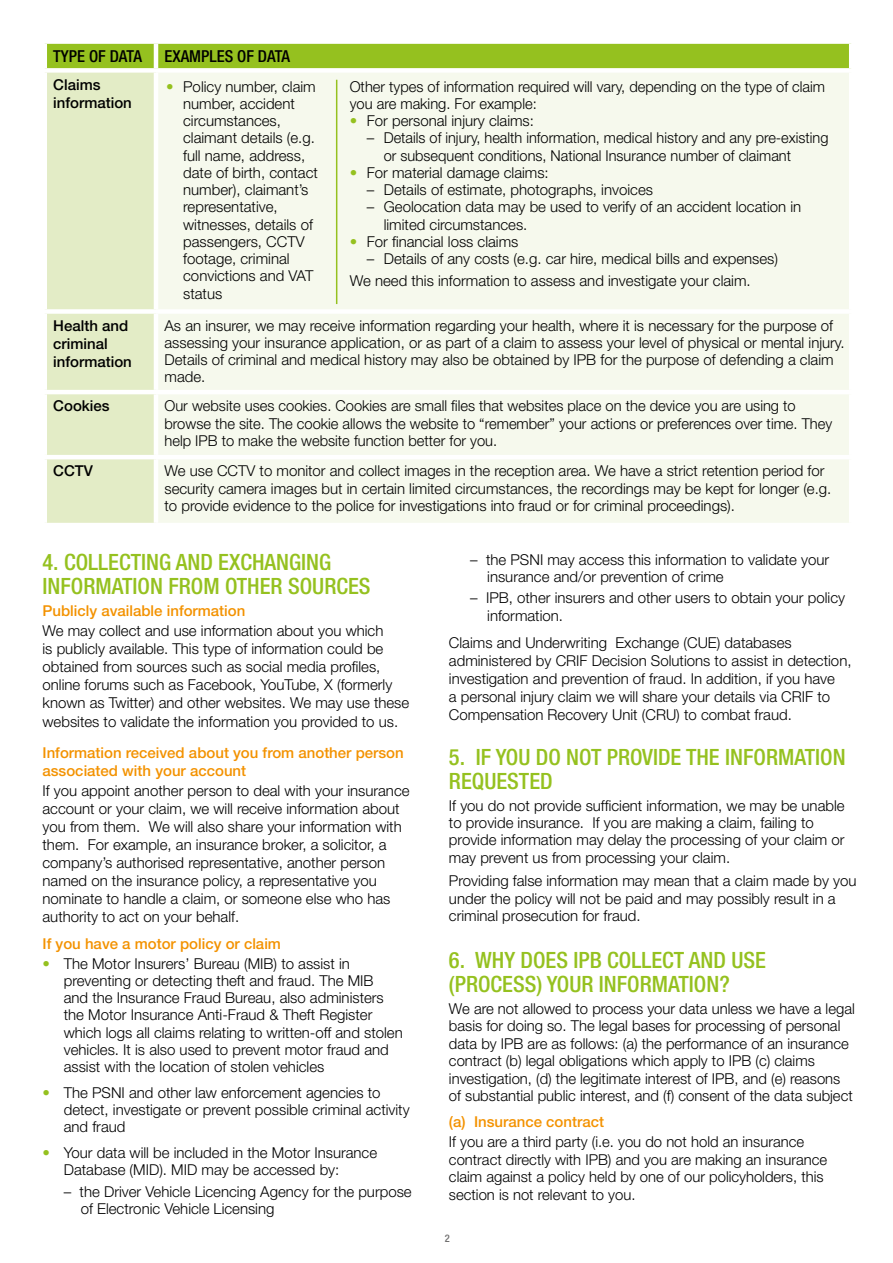
<style>
.page{position:relative;width:893px;height:1263px;background:#fff}
.page>*{position:absolute;margin:0;border:0;box-sizing:border-box;transform-origin:0 0}
.t1{font:500 condensed 22.5px/24px "Helvetica Neue LT Pro";color:#95c11f}
.t2{font:500 condensed 16.5px "Helvetica Neue LT Pro";color:#000}
.t3{font:300 15px/17.2px "Helvetica Neue LT Pro";color:#000}
.t4{font:500 15px/18.3px "Helvetica Neue LT Pro";color:#f39200}
.t5{font:500 15px/18px "Helvetica Neue LT Pro";color:#000}
.t6{font:500 condensed 10.5px "Helvetica Neue LT Pro";color:#706f6f}
.s1{color:#95c11f}
</style>
<div class="page">
<div style="left:47px;top:44px;width:802px;height:24px;background:#95c11f"></div>
<div style="left:47px;top:73px;width:107px;height:450px;background:#e3ecc6"></div>
<div style="left:158px;top:73px;width:691px;height:450px;background:#f6f9ed"></div>
<hr style="left:154px;top:44px;width:4px;height:24px;background:#fff">
<div style="left:43px;top:309px;width:113px;height:5px;background:#fff"></div>
<div style="left:156px;top:309px;width:697px;height:5px;background:#fff"></div>
<hr style="left:43px;top:390px;width:113px;height:4px;background:#fff">
<hr style="left:156px;top:390px;width:697px;height:4px;background:#fff">
<hr style="left:43px;top:455px;width:113px;height:4px;background:#fff">
<hr style="left:156px;top:455px;width:697px;height:4px;background:#fff">
<hr style="left:336px;top:80px;width:1px;height:224px;background:#95c11f">
<p class="t2" style="left:53px;top:46px;width:90px">TYPE OF DATA</p>
<p class="t2" style="left:165px;top:46px;width:127px">EXAMPLES OF DATA</p>
<p class="t5" style="left:53px;top:75px;width:80px">Claims information</p>
<p class="t3" style="left:183px;top:77px;width:136px;text-indent:-17px"><span class="s1">•</span> Policy number, claim number, accident circumstances, claimant details (e.g. full name, address, date of birth, contact number), claimant’s representative, witnesses, details of passengers, CCTV footage, criminal convictions and VAT status</p>
<p class="t3" style="left:350px;top:77px;width:477px">Other types of information required will vary, depending on the type of claim you are making. For example:</p>
<p class="t3" style="left:350px;top:112px;width:186px"><span class="s1">•</span> For personal injury claims:</p>
<p class="t3" style="left:384px;top:129px;width:446px;text-indent:-17px">– Details of injury, health information, medical history and any pre-existing or subsequent conditions, National Insurance number of claimant</p>
<p class="t3" style="left:350px;top:164px;width:201px"><span class="s1">•</span> For material damage claims:</p>
<p class="t3" style="left:367px;top:181px;width:288px">– Details of estimate, photographs, invoices</p>
<p class="t3" style="left:384px;top:198px;width:419px;text-indent:-17px">– Geolocation data may be used to verify of an accident location in limited circumstances.</p>
<p class="t3" style="left:350px;top:233px;width:170px"><span class="s1">•</span> For financial loss claims</p>
<p class="t3" style="left:350px;top:248px;width:430px;line-height:21.5px;text-indent:17px">– Details of any costs (e.g. car hire, medical bills and expenses)<br>We need this information to assess and investigate your claim.</p>
<p class="t5" style="left:53px;top:316px;width:80px">Health and criminal information</p>
<p class="t3" style="left:164px;top:316px;width:682px">As an insurer, we may receive information regarding your health, where it is necessary for the purpose of assessing your insurance application, or as part of a claim to assess your level of physical or mental injury.<br>Details of criminal and medical history may also be obtained by IPB for the purpose of defending a claim made.</p>
<p class="t5" style="left:53px;top:397px;width:58px">Cookies</p>
<p class="t3" style="left:164px;top:397px;width:669px">Our website uses cookies. Cookies are small files that websites place on the device you are using to browse the site. The cookie allows the website to “remember” your actions or preferences over time. They help IPB to make the website function better for you.</p>
<p class="t5" style="left:53px;top:462px;width:41px">CCTV</p>
<p class="t3" style="left:164px;top:462px;width:668px">We use CCTV to monitor and collect images in the reception area. We have a strict retention period for security camera images but in certain limited circumstances, the recordings may be kept for longer (e.g. to provide evidence to the police for investigations into fraud or for criminal proceedings).</p>
<h1 class="t1" style="left:43px;top:550px;width:330px">4. COLLECTING AND EXCHANGING<br>INFORMATION FROM OTHER SOURCES</h1>
<p class="t4" style="left:43px;top:602px;width:204px">Publicly available information</p>
<p class="t3" style="left:43px;top:622px;width:368px;line-height:18px">We may collect and use information about you which<br>is publicly available. This type of information could be obtained from sources such as social media profiles, online forums such as Facebook, YouTube, X (formerly known as Twitter) and other websites. We may use these websites to validate the information you provided to us.</p>
<p class="t4" style="left:43px;top:743px;width:363px">Information received about you from another person associated with your account</p>
<p class="t3" style="left:43px;top:781px;width:369px;line-height:18px">If you appoint another person to deal with your insurance account or your claim, we will receive information about you from them. We will also share your information with them. For example, an insurance broker, a solicitor, a company’s authorised representative, another person named on the insurance policy, a representative you nominate to handle a claim, or someone else who has authority to act on your behalf.</p>
<p class="t4" style="left:43px;top:935px;width:240px">If you have a motor policy or claim</p>
<p class="t3" style="left:64px;top:954px;width:340px;text-indent:-21px"><span class="s1">•</span> The Motor Insurers’ Bureau (MIB) to assist in preventing or detecting theft and fraud. The MIB<br>and the Insurance Fraud Bureau, also administers the Motor Insurance Anti-Fraud &amp; Theft Register which logs all claims relating to written-off and stolen vehicles. It is also used to prevent motor fraud and assist with the location of stolen vehicles</p>
<p class="t3" style="left:64px;top:1084px;width:347px;text-indent:-21px"><span class="s1">•</span> The PSNI and other law enforcement agencies to detect, investigate or prevent possible criminal activity and fraud</p>
<p class="t3" style="left:64px;top:1144px;width:315px;text-indent:-21px"><span class="s1">•</span> Your data will be included in the Motor Insurance<br>Database (MID). MID may be accessed by:</p>
<p class="t3" style="left:81px;top:1183px;width:332px;text-indent:-17px">– the Driver Vehicle Licencing Agency for the purpose of Electronic Vehicle Licensing</p>
<p class="t3" style="left:487px;top:550px;width:343px;text-indent:-17px">– the PSNI may access this information to validate your insurance and/or prevention of crime</p>
<p class="t3" style="left:487px;top:589px;width:359px;line-height:18px;text-indent:-17px">– IPB, other insurers and other users to obtain your policy information.</p>
<p class="t3" style="left:449px;top:633px;width:404px;line-height:18px">Claims and Underwriting Exchange (CUE) databases administered by CRIF Decision Solutions to assist in detection, investigation and prevention of fraud. In addition, if you have<br>a personal injury claim we will share your details via CRIF to Compensation Recovery Unit (CRU) to combat fraud.</p>
<h1 class="t1" style="left:449px;top:745px;width:398px">5. IF YOU DO NOT PROVIDE THE INFORMATION<br>REQUESTED</h1>
<p class="t3" style="left:449px;top:797px;width:397px">If you do not provide sufficient information, we may be unable to provide insurance. If you are making a claim, failing to provide information may delay the processing of your claim or may prevent us from processing your claim.</p>
<p class="t3" style="left:449px;top:872px;width:409px">Providing false information may mean that a claim made by you under the policy will not be paid and may possibly result in a criminal prosecution for fraud.</p>
<h1 class="t1" style="left:449px;top:948px;width:318px">6. WHY DOES IPB COLLECT AND USE (PROCESS) YOUR INFORMATION?</h1>
<p class="t3" style="left:449px;top:999px;width:407px">We are not allowed to process your data unless we have a legal basis for doing so. The legal bases for processing of personal data by IPB are as follows: (a) the performance of an insurance contract (b) legal obligations which apply to IPB (c) claims investigation, (d) the legitimate interest of IPB, and (e) reasons of substantial public interest, and (f) consent of the data subject</p>
<p class="t4" style="left:449px;top:1113px;width:157px">(a) Insurance contract</p>
<p class="t3" style="left:449px;top:1133px;width:380px">If you are a third party (i.e. you do not hold an insurance contract directly with IPB) and you are making an insurance claim against a policy held by one of our policyholders, this section is not relevant to you.</p>
<p class="t6" style="left:445px;top:1232px;width:7px">2</p>
</div>
